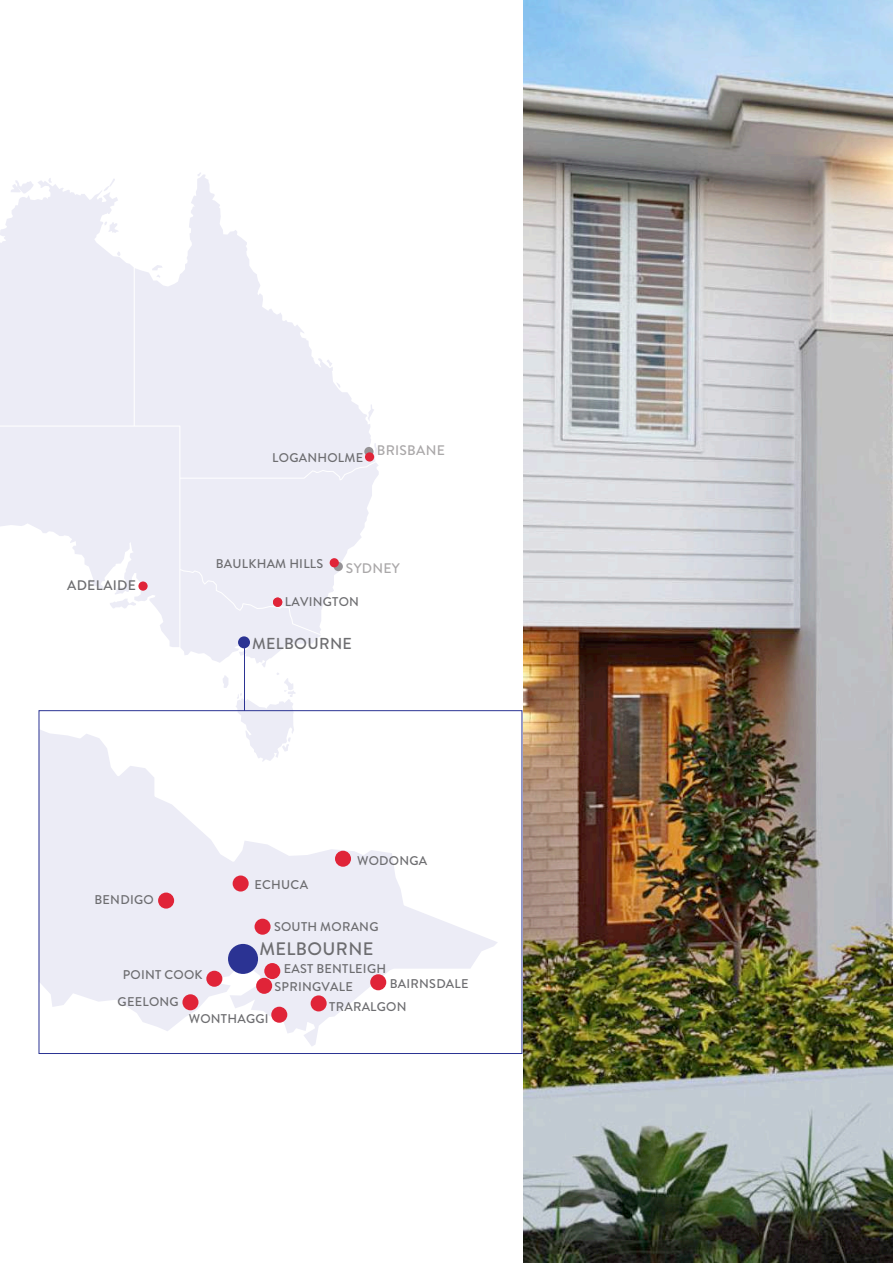
<style>
.page{position:relative;width:893px;height:1263px;background:#fff}
.page>*{position:absolute;margin:0;border:0;box-sizing:border-box;transform-origin:0 0}
.t1{font:500 18.15px "Brandon Grotesque";letter-spacing:.02em;color:#6d6d70}
.t2{font:500 15.9px "Brandon Grotesque";letter-spacing:.02em;color:#6d6d70}
.t3{font:500 13.8px "Brandon Grotesque";letter-spacing:.02em;color:#aaa8a9}
.t4{font:500 13.8px "Brandon Grotesque";letter-spacing:.02em;color:#6d6d70}
.t5{font:500 12.6px "Brandon Grotesque";letter-spacing:.02em;color:#6d6d70}
</style>
<div class="page">
<img style="left:523px;top:0;width:370px;height:1263px">
<svg style="left:0;top:173px;width:379px;height:589px"></svg>
<div style="left:334px;top:562px;width:9px;height:9px;background:#969396;border-radius:50%"></div>
<svg style="left:138px;top:581px;width:10px;height:10px"></svg>
<div style="left:364px;top:447px;width:9px;height:9px;background:#969396;border-radius:50%"></div>
<div style="left:19px;top:197px;width:9px;height:9px;background:#ececf6;border-radius:50%"></div>
<svg style="left:41px;top:729px;width:456px;height:317px;fill:#f4f4f9"></svg>
<div style="left:228px;top:944px;width:30px;height:30px;background:#2b3393;border-radius:50%"></div>
<div style="left:158px;top:892px;width:16px;height:16px;background:#e02438;border-radius:50%"></div>
<div style="left:182px;top:994px;width:16px;height:16px;background:#e02438;border-radius:50%"></div>
<div style="left:311px;top:995px;width:16px;height:16px;background:#e02438;border-radius:50%"></div>
<div style="left:256px;top:978px;width:16px;height:16px;background:#e02438;border-radius:50%"></div>
<div style="left:255px;top:919px;width:16px;height:16px;background:#e02438;border-radius:50%"></div>
<div style="left:206px;top:971px;width:16px;height:16px;background:#e02438;border-radius:50%"></div>
<div style="left:233px;top:875px;width:16px;height:16px;background:#e02438;border-radius:50%"></div>
<div style="left:264px;top:963px;width:16px;height:16px;background:#e02438;border-radius:50%"></div>
<div style="left:370px;top:974px;width:16px;height:16px;background:#e02438;border-radius:50%"></div>
<div style="left:335px;top:851px;width:16px;height:16px;background:#e02438;border-radius:50%"></div>
<div style="left:271px;top:1007px;width:16px;height:16px;background:#e02438;border-radius:50%"></div>
<div style="left:365px;top:452px;width:9px;height:10px;background:#e02438;border-radius:50%"></div>
<div style="left:273px;top:598px;width:9px;height:9px;background:#e02438;border-radius:50%"></div>
<div style="left:238px;top:636px;width:12px;height:12px;background:#2b3393;border-radius:50%"></div>
<hr style="left:244px;top:648px;width:1px;height:63px;background:#2b3393">
<div style="left:330px;top:558px;width:9px;height:9px;background:#e02438;border-radius:50%"></div>
<p class="t5" style="left:272px;top:448px;width:92px">LOGANHOLME</p>
<p class="t3" style="left:377px;top:441px;width:70px">BRISBANE</p>
<p class="t4" style="left:67px;top:576px;width:70px">ADELAIDE</p>
<p class="t5" style="left:216px;top:555px;width:109px">BAULKHAM HILLS</p>
<p class="t3" style="left:346px;top:559px;width:55px">SYDNEY</p>
<p class="t5" style="left:285px;top:593px;width:76px">LAVINGTON</p>
<p class="t2" style="left:252px;top:632px;width:101px">MELBOURNE</p>
<p class="t5" style="left:94px;top:891px;width:61px">BENDIGO</p>
<p class="t5" style="left:123px;top:966px;width:81px">POINT COOK</p>
<p class="t5" style="left:118px;top:993px;width:63px">GEELONG</p>
<p class="t5" style="left:254px;top:876px;width:55px">ECHUCA</p>
<p class="t5" style="left:357px;top:852px;width:72px">WODONGA</p>
<p class="t5" style="left:274px;top:918px;width:106px">SOUTH MORANG</p>
<h1 class="t1" style="left:259px;top:936px;width:115px">MELBOURNE</h1>
<p class="t5" style="left:284px;top:960px;width:104px">EAST BENTLEIGH</p>
<p class="t5" style="left:275px;top:977px;width:80px">SPRINGVALE</p>
<p class="t5" style="left:390px;top:975px;width:80px">BAIRNSDALE</p>
<p class="t5" style="left:329px;top:998px;width:79px">TRARALGON</p>
<p class="t5" style="left:189px;top:1010px;width:81px">WONTHAGGI</p>
</div>
